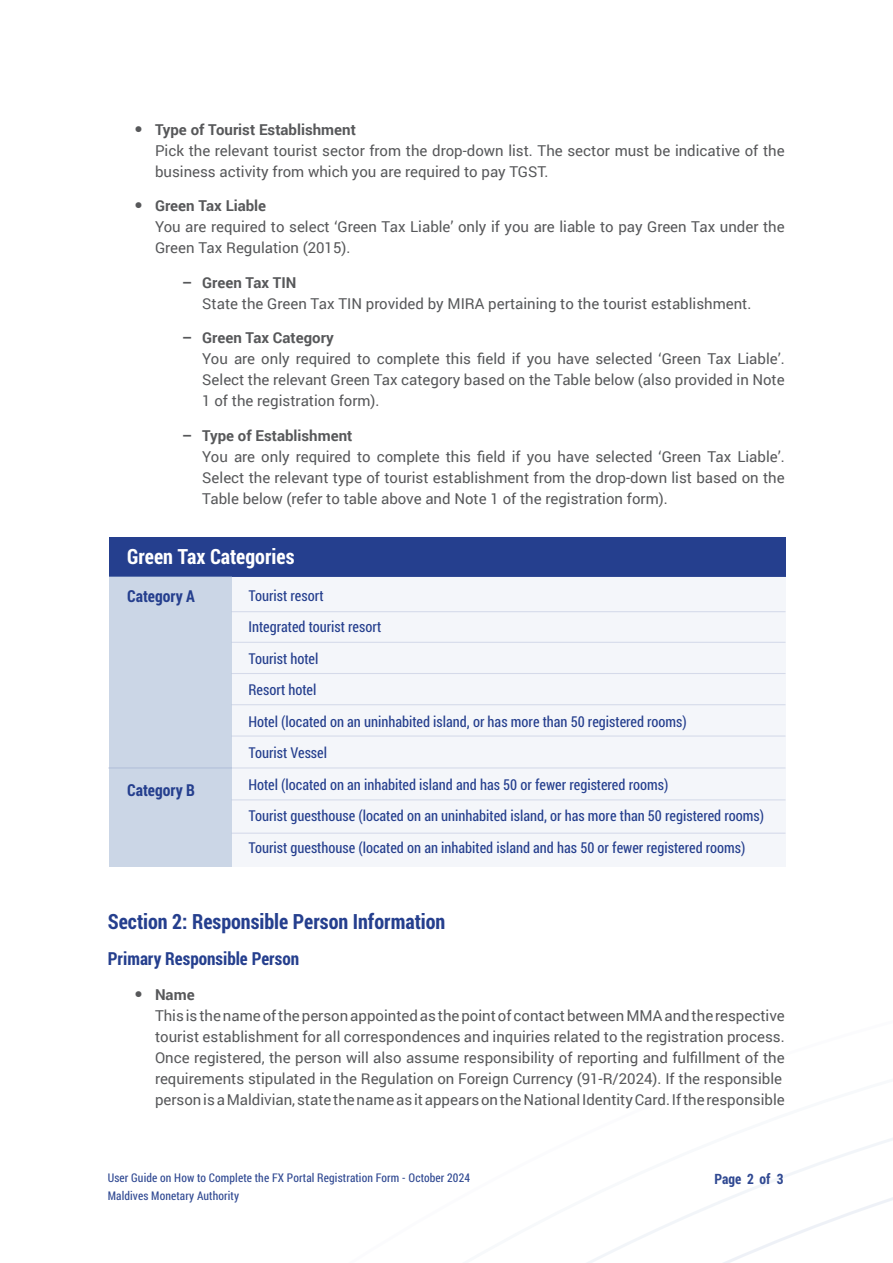
<style>
.page{position:relative;width:893px;height:1263px;background:#fff}
.page>*{position:absolute;margin:0;border:0;box-sizing:border-box;transform-origin:0 0}
.heading_2{font:700 21px "Roboto Condensed";color:#253f8e}
.heading_2-2{font:700 21px "Roboto Condensed";color:#fff}
.heading_3{font:700 18px "Roboto Condensed";color:#253f8e}
.heading_2-3{font:700 16.5px "Roboto Condensed";color:#253f8e}
.Body{font:15px/21px "Roboto";color:#57585a;text-align:justify}
.Body-2{font:15px "Roboto Condensed";color:#253f8e}
.t1{font:700 15px "Roboto";color:#57585a}
.t2{font:700 14.25px "Roboto Condensed";color:#304992}
.t3{font:12px/18px "Roboto Condensed";letter-spacing:.01em;color:#304992}
.s1{font-family:"Myriad Pro";font-size:22.5px}
</style>
<div class="page">
<svg style="left:587px;top:1138px;width:306px;height:125px"></svg>
<div style="left:109px;top:537px;width:676px;height:39px;background:#253f8e"></div>
<div style="left:109px;top:576px;width:677px;height:291px;background:#f4f6fa"></div>
<div style="left:109px;top:576px;width:123px;height:291px;background:#cbd6e6"></div>
<hr style="left:232px;top:611px;width:553px;height:1px;background:#253f8e">
<hr style="left:232px;top:642px;width:553px;height:1px;background:#253f8e">
<hr style="left:232px;top:673px;width:553px;height:1px;background:#253f8e">
<hr style="left:232px;top:704px;width:553px;height:1px;background:#253f8e">
<hr style="left:232px;top:735px;width:553px;height:2px;background:#253f8e">
<hr style="left:108px;top:767px;width:677px;height:1px;background:#253f8e">
<hr style="left:232px;top:799px;width:553px;height:1px;background:#253f8e">
<hr style="left:232px;top:833px;width:553px;height:1px;background:#253f8e">
<p class="t1" style="left:135px;top:119px;width:223px"><span class="s1">•</span> Type of Tourist Establishment</p>
<p class="Body" style="left:155px;top:139px;width:631px">Pick the relevant tourist sector from the drop-down list. The sector must be indicative of the business activity from which you are required to pay TGST.</p>
<p class="t1" style="left:135px;top:195px;width:133px"><span class="s1">•</span> Green Tax Liable</p>
<p class="Body" style="left:155px;top:216px;width:631px">You are required to select ‘Green Tax Liable’ only if you are liable to pay Green Tax under the<br>Green Tax Regulation (2015).</p>
<p class="t1" style="left:182px;top:272px;width:116px">– Green Tax TIN</p>
<p class="Body" style="left:202px;top:292px;width:551px">State the Green Tax TIN provided by MIRA pertaining to the tourist establishment.</p>
<p class="t1" style="left:182px;top:327px;width:153px">– Green Tax Category</p>
<p class="Body" style="left:202px;top:348px;width:584px">You are only required to complete this field if you have selected ‘Green Tax Liable’.<br>Select the relevant Green Tax category based on the Table below (also provided in Note 1 of the registration form).</p>
<p class="t1" style="left:182px;top:425px;width:172px">– Type of Establishment</p>
<p class="Body" style="left:202px;top:445px;width:584px">You are only required to complete this field if you have selected ‘Green Tax Liable’.<br>Select the relevant type of tourist establishment from the drop-down list based on the Table below (refer to table above and Note 1 of the registration form).</p>
<p class="heading_2-2" style="left:127px;top:542px;width:169px">Green Tax Categories</p>
<p class="Body-2" style="left:248px;top:585px;width:77px">Tourist resort</p>
<p class="Body-2" style="left:248px;top:617px;width:134px">Integrated tourist resort</p>
<p class="Body-2" style="left:248px;top:648px;width:72px">Tourist hotel</p>
<p class="Body-2" style="left:248px;top:680px;width:69px">Resort hotel</p>
<p class="Body-2" style="left:248px;top:711px;width:440px">Hotel (located on an uninhabited island, or has more than 50 registered rooms)</p>
<p class="Body-2" style="left:248px;top:743px;width:80px">Tourist Vessel</p>
<p class="Body-2" style="left:248px;top:774px;width:421px">Hotel (located on an inhabited island and has 50 or fewer registered rooms)</p>
<p class="Body-2" style="left:248px;top:806px;width:517px">Tourist guesthouse (located on an uninhabited island, or has more than 50 registered rooms)</p>
<p class="Body-2" style="left:248px;top:837px;width:499px">Tourist guesthouse (located on an inhabited island and has 50 or fewer registered rooms)</p>
<p class="heading_2-3" style="left:127px;top:585px;width:69px">Category A</p>
<p class="heading_2-3" style="left:127px;top:778px;width:69px">Category B</p>
<p class="heading_2" style="left:108px;top:906px;width:339px">Section 2: Responsible Person Information</p>
<p class="heading_3" style="left:108px;top:946px;width:193px">Primary Responsible Person</p>
<p class="t1" style="left:135px;top:984px;width:61px"><span class="s1">•</span> Name</p>
<p class="Body" style="left:155px;top:1004px;width:631px">This is the name of the person appointed as the point of contact between MMA and the respective tourist establishment for all correspondences and inquiries related to the registration process.<br>Once registered, the person will also assume responsibility of reporting and fulfillment of the requirements stipulated in the Regulation on Foreign Currency (91-R/2024). If the responsible</p>
<p class="Body" style="left:155px;top:1088px;width:631px">person is a Maldivian, state the name as it appears on the National Identity Card. If the responsible</p>
<p class="t3" style="left:108px;top:1168px;width:364px">User Guide on How to Complete the FX Portal Registration Form - October 2024<br>Maldives Monetary Authority</p>
<p class="t2" style="left:715px;top:1169px;width:71px">Page 2 of 3</p>
</div>
